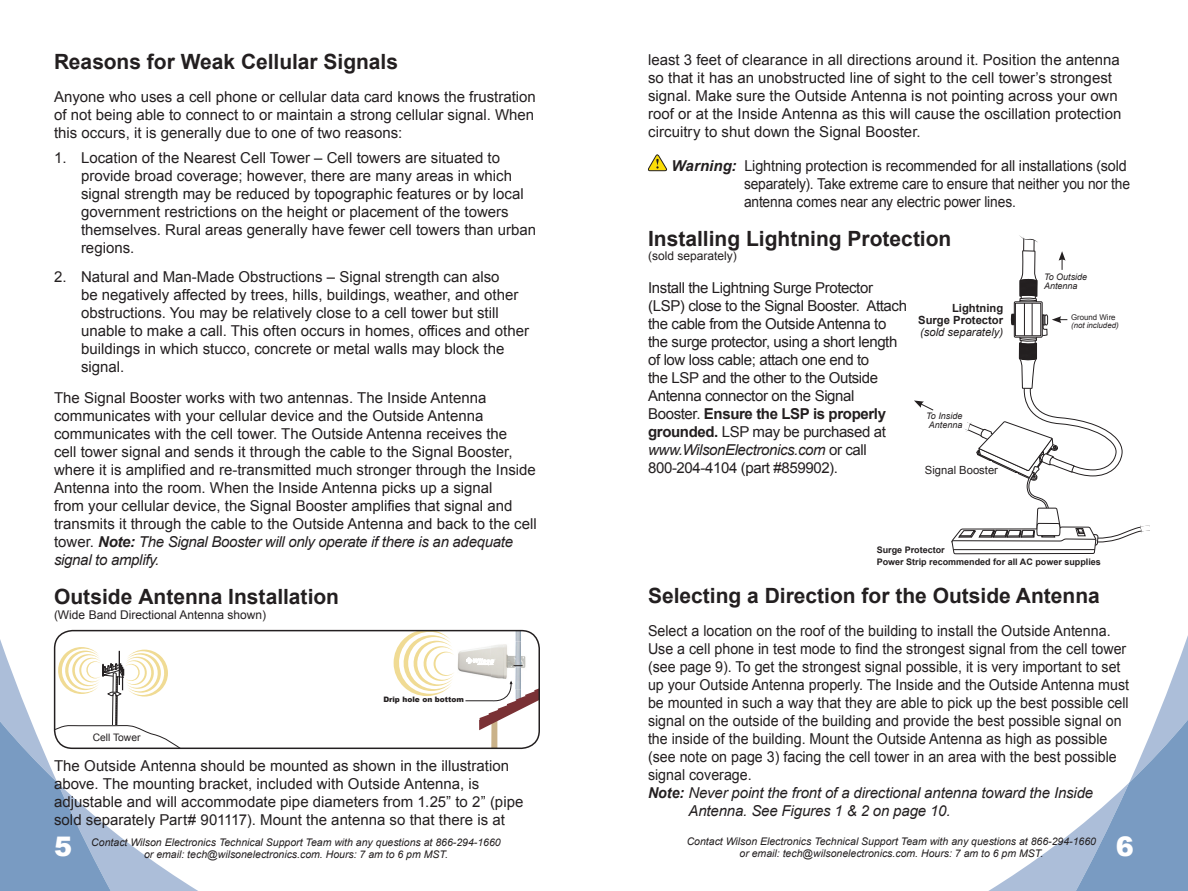
<style>
.page{position:relative;width:1188px;height:891px;background:#fff}
.page>*{position:absolute;margin:0;border:0;box-sizing:border-box;transform-origin:0 0}
.t1{font:900 27px "Arial";color:#fff}
.t2{font:700 21px "Arial";color:#231f20}
.t3{font:15px/18px "Arial";color:#231f20}
.t4{font:15px "Arial";color:#231f20;scale:.95 1}
.t5{font:15px/18px "Arial";letter-spacing:-.025em;color:#231f20}
.t6{font:15px/18px "Arial";color:#231f20;scale:.96 1}
.t7{font:italic 15px "Arial";letter-spacing:-.01em;color:#231f20}
.t8{font:12px "Arial";color:#231f20}
.t9{font:700 11.25px/12px "Arial";color:#231f20;text-align:right}
.t10{font:italic 11.25px "Arial";color:#231f20}
.t11{font:11.25px "Arial";color:#231f20}
.t12{font:italic 10.5px/12.6px "Arial";color:#231f20;text-align:center}
.t13{font:10.35px "Arial";color:#231f20}
.t14{font:700 9px/12px "Arial";color:#231f20}
.t15{font:italic 9px/9px "Arial";color:#231f20}
.t16{font:italic 7.8px "Arial";color:#231f20}
.t17{font:7.8px "Arial";color:#231f20}
.t18{font:900 7.5px "Arial";color:#231f20}
.s1{font-weight:700;font-style:italic}
.s2{font-style:italic}
.s3{font-weight:700}
</style>
<div class="page">
<svg style="left:988px;top:635px;width:200px;height:256px"></svg>
<img style="left:457px;top:644px;width:69px;height:35px">
<div style="left:451px;top:676px;width:21px;height:12px;background:#fff"></div>
<svg style="left:515px;top:632px;width:6px;height:9px"></svg>
<img style="left:515px;top:641px;width:6px;height:27px">
<img style="left:515px;top:668px;width:6px;height:12px">
<svg style="left:514px;top:662px;width:8px;height:4px"></svg>
<svg style="left:394px;top:632px;width:60px;height:64px"></svg>
<svg style="left:0;top:639px;width:213px;height:252px"></svg>
<div style="left:54px;top:630px;width:486px;height:119px;border:1px solid #231f20;border-radius:18px"></div>
<svg style="left:465px;top:680px;width:74px;height:68px"></svg>
<svg style="left:466px;top:654px;width:30px;height:11px"></svg>
<svg style="left:648px;top:154px;width:20px;height:17px"></svg>
<svg style="left:952px;top:235px;width:198px;height:319px"></svg>
<svg style="left:914px;top:400px;width:20px;height:11px"></svg>
<h2 class="t2" style="left:54px;top:48px;width:346px">Reasons for Weak Cellular Signals</h2>
<p class="t3" style="left:54px;top:88px;width:483px;text-align:justify">Anyone who uses a cell phone or cellular data card knows the frustration of not being able to connect to or maintain a strong cellular signal. When this occurs, it is generally due to one of two reasons:</p>
<p class="t3" style="left:81px;top:149px;width:457px;text-indent:-27px">1. Location of the Nearest Cell Tower – Cell towers are situated to provide broad coverage; however, there are many areas in which signal strength may be reduced by topographic features or by local government restrictions on the height or placement of the towers themselves. Rural areas generally have fewer cell towers than urban regions.</p>
<p class="t3" style="left:81px;top:268px;width:450px;text-indent:-27px">2. Natural and Man-Made Obstructions – Signal strength can also<br>be negatively affected by trees, hills, buildings, weather, and other obstructions. You may be relatively close to a cell tower but still unable to make a call. This often occurs in homes, offices and other buildings in which stucco, concrete or metal walls may block the signal.</p>
<p class="t3" style="left:54px;top:389px;width:484px">The Signal Booster works with two antennas. The Inside Antenna communicates with your cellular device and the Outside Antenna communicates with the cell tower. The Outside Antenna receives the<br>cell tower signal and sends it through the cable to the Signal Booster, where it is amplified and re-transmitted much stronger through the Inside Antenna into the room. When the Inside Antenna picks up a signal<br>from your cellular device, the Signal Booster amplifies that signal and transmits it through the cable to the Outside Antenna and back to the cell tower. <span class="s1">Note:</span> <span class="s2">The Signal Booster will only operate if there is an adequate signal to amplify.</span></p>
<h2 class="t2" style="left:54px;top:583px;width:287px">Outside Antenna Installation</h2>
<p class="t8" style="left:54px;top:607px;width:214px">(Wide Band Directional Antenna shown)</p>
<p class="t13" style="left:93px;top:730px;width:49px">Cell Tower</p>
<p class="t18" style="left:383px;top:695px;width:82px">Drip hole on bottom</p>
<p class="t3" style="left:54px;top:757px;width:471px">The Outside Antenna should be mounted as shown in the illustration above. The mounting bracket, included with Outside Antenna, is adjustable and will accommodate pipe diameters from 1.25” to 2” (pipe sold separately Part# 901117). Mount the antenna so that there is at</p>
<h1 class="t1" style="left:54px;top:832px;width:20px">5</h1>
<p class="t12" style="left:91px;top:836px;width:411px">Contact Wilson Electronics Technical Support Team with any questions at 866-294-1660</p>
<p class="t12" style="left:144px;top:849px;width:305px">or email: tech@wilsonelectronics.com. Hours: 7 am to 6 pm MST.</p>
<p class="t3" style="left:648px;top:51px;width:475px">least 3 feet of clearance in all directions around it. Position the antenna so that it has an unobstructed line of sight to the cell tower’s strongest signal. Make sure the Outside Antenna is not pointing across your own roof or at the Inside Antenna as this will cause the oscillation protection circuitry to shut down the Signal Booster.</p>
<p class="t6" style="left:744px;top:157px;width:404px;text-indent:-72px"><span class="s1">Warning:</span> Lightning protection is recommended for all installations (sold separately). Take extreme care to ensure that neither you nor the antenna comes near any electric power lines.</p>
<h2 class="t2" style="left:648px;top:225px;width:305px">Installing Lightning Protection</h2>
<p class="t8" style="left:648px;top:248px;width:90px">(sold separately)</p>
<p class="t5" style="left:648px;top:279px;width:260px">Install the Lightning Surge Protector (LSP) close to the Signal Booster. Attach the cable from the Outside Antenna to the surge protector, using a short length of low loss cable; attach one end to<br>the LSP and the other to the Outside Antenna connector on the Signal Booster. <span class="s3">Ensure the LSP is properly grounded.</span> LSP may be purchased at <span class="s2">www.WilsonElectronics.com</span> or call 800-204-4104 (part #859902).</p>
<p class="t9" style="left:918px;top:302px;width:87px">Lightning<br>Surge Protector</p>
<p class="t10" style="left:920px;top:325px;width:85px">(sold separately)</p>
<p class="t15" style="left:926px;top:412px;width:38px">To Inside<br>Antenna</p>
<p class="t11" style="left:925px;top:463px;width:75px">Signal Booster</p>
<p class="t15" style="left:1044px;top:272px;width:45px">To Outside<br>Antenna</p>
<p class="t17" style="left:1071px;top:312px;width:46px">Ground Wire</p>
<p class="t16" style="left:1071px;top:320px;width:49px">(not included)</p>
<p class="t14" style="left:877px;top:544px;width:226px">Surge Protector<br>Power Strip recommended for all AC power supplies</p>
<h2 class="t2" style="left:648px;top:582px;width:453px">Selecting a Direction for the Outside Antenna</h2>
<p class="t4" style="left:648px;top:621px;width:488px">Select a location on the roof of the building to install the Outside Antenna.</p>
<p class="t4" style="left:648px;top:639px;width:505px">Use a cell phone in test mode to find the strongest signal from the cell tower</p>
<p class="t4" style="left:648px;top:657px;width:499px">(see page 9). To get the strongest signal possible, it is very important to set</p>
<p class="t4" style="left:648px;top:675px;width:508px">up your Outside Antenna properly. The Inside and the Outside Antenna must</p>
<p class="t4" style="left:648px;top:693px;width:508px">be mounted in such a way that they are able to pick up the best possible cell</p>
<p class="t4" style="left:648px;top:711px;width:500px">signal on the outside of the building and provide the best possible signal on</p>
<p class="t4" style="left:648px;top:729px;width:485px">the inside of the building. Mount the Outside Antenna as high as possible</p>
<p class="t4" style="left:648px;top:747px;width:495px">(see note on page 3) facing the cell tower in an area with the best possible</p>
<p class="t4" style="left:648px;top:765px;width:111px">signal coverage.</p>
<p class="t7" style="left:648px;top:783px;width:447px"><span class="s3">Note:</span> Never point the front of a directional antenna toward the Inside</p>
<p class="t7" style="left:689px;top:801px;width:264px">Antenna. See Figures 1 &amp; 2 on page 10.</p>
<p class="t12" style="left:687px;top:835px;width:411px">Contact Wilson Electronics Technical Support Team with any questions at 866-294-1660 or email: tech@wilsonelectronics.com. Hours: 7 am to 6 pm MST.</p>
<h1 class="t1" style="left:1116px;top:831px;width:20px">6</h1>
</div>
